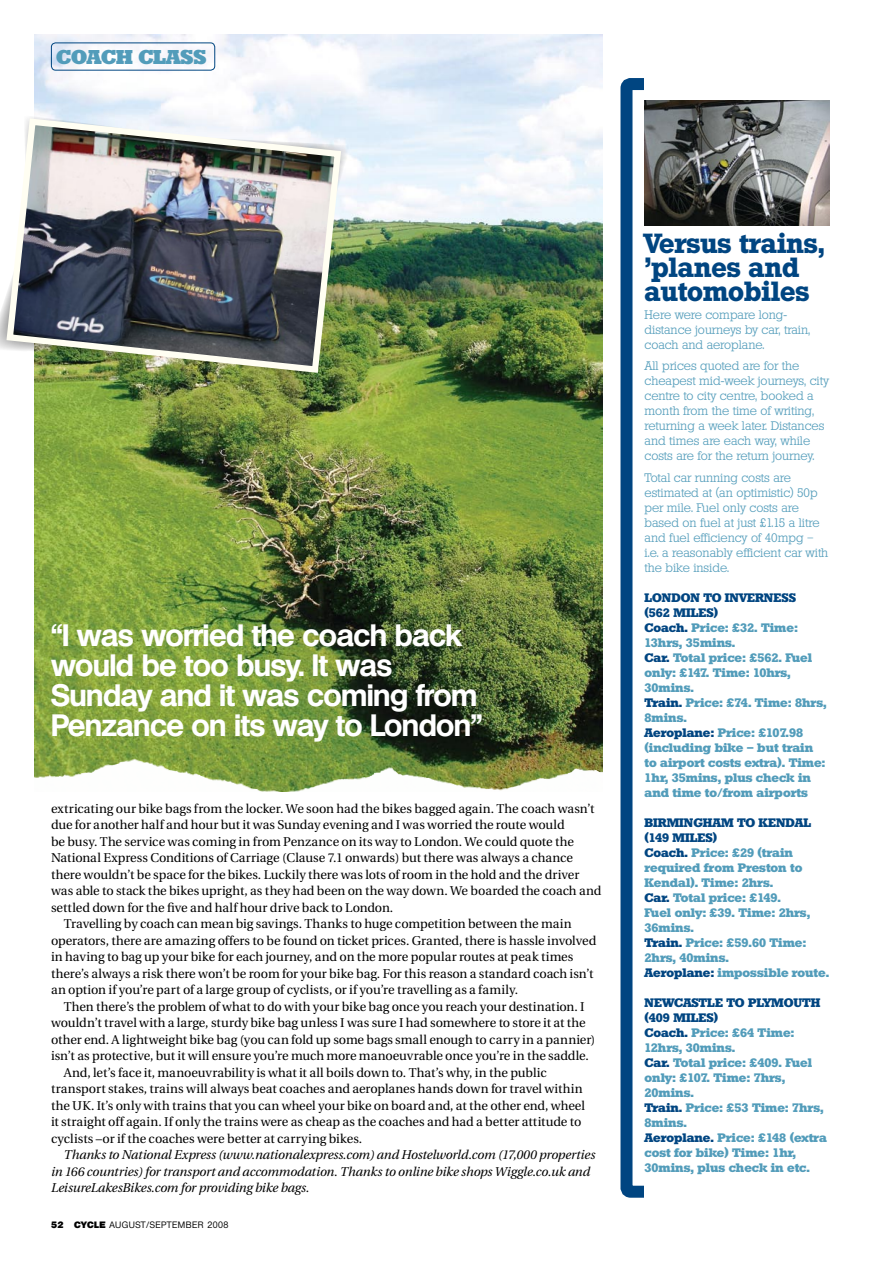
<style>
.page{position:relative;width:893px;height:1263px;background:#fff}
.page>*{position:absolute;margin:0;border:0;box-sizing:border-box;transform-origin:0 0}
._2ndPara{font:700 30px/30px "Olympia";letter-spacing:-.02em;color:#fff}
._2ndPara-2{font:600 27px/24px "Stafford";color:#004581}
._1stPara{font:800 19.5px "Stafford";color:#529cba}
._2ndPara-3{font:12.75px/16.5px "Utopia";letter-spacing:-.005em;color:#000}
._2ndPara-4{font:italic 12.75px/16.5px "Utopia";letter-spacing:-.01em;color:#000}
._2ndPara-5{font:700 12px/15px "Stafford";color:#529cba}
._2ndPara-6{font:300 12px/15px "Stafford";color:#529cba}
._2ndPara-7{font:700 12px/15px "Stafford";color:#004581}
.t1{font:500 9px "Olympia";letter-spacing:.05em;color:#000}
.s1{font-weight:800}
.s2{color:#004581}
</style>
<div class="page">
<img style="left:34px;top:34px;width:568px;height:648px">
<img style="left:34px;top:682px;width:569px;height:110px">
<img style="left:0;top:115px;width:351px;height:264px">
<img style="left:3px;top:115px;width:341px;height:261px">
<svg style="left:620px;top:78px;width:24px;height:1120px"></svg>
<img style="left:645px;top:100px;width:184px;height:126px">
<div style="left:51px;top:43px;width:164px;height:28px;border:1px solid #004581;border-radius:4px"></div>
<p class="_1stPara" style="left:56px;top:45px;width:152px">COACH CLASS</p>
<p class="_2ndPara" style="left:51px;top:620px;width:433px">“I was worried the coach back would be too busy. It was<br>Sunday and it was coming from<br>Penzance on its way to London”</p>
<p class="_2ndPara-3" style="left:51px;top:800px;width:552px">extricating our bike bags from the locker. We soon had the bikes bagged again. The coach wasn’t due for another half and hour but it was Sunday evening and I was worried the route would<br>be busy. The service was coming in from Penzance on its way to London. We could quote the National Express Conditions of Carriage (Clause 7.1 onwards) but there was always a chance there wouldn’t be space for the bikes. Luckily there was lots of room in the hold and the driver was able to stack the bikes upright, as they had been on the way down. We boarded the coach and settled down for the five and half hour drive back to London.</p>
<p class="_2ndPara-3" style="left:51px;top:916px;width:547px;text-indent:13px">Travelling by coach can mean big savings. Thanks to huge competition between the main operators, there are amazing offers to be found on ticket prices. Granted, there is hassle involved in having to bag up your bike for each journey, and on the more popular routes at peak times there’s always a risk there won’t be room for your bike bag. For this reason a standard coach isn’t an option if you’re part of a large group of cyclists, or if you’re travelling as a family.</p>
<p class="_2ndPara-3" style="left:51px;top:998px;width:546px;text-indent:13px">Then there’s the problem of what to do with your bike bag once you reach your destination. I wouldn’t travel with a large, sturdy bike bag unless I was sure I had somewhere to store it at the other end. A lightweight bike bag (you can fold up some bags small enough to carry in a pannier) isn’t as protective, but it will ensure you’re much more manoeuvrable once you’re in the saddle.</p>
<p class="_2ndPara-3" style="left:51px;top:1064px;width:535px;text-indent:13px">And, let’s face it, manoeuvrability is what it all boils down to. That’s why, in the public transport stakes, trains will always beat coaches and aeroplanes hands down for travel within the UK. It’s only with trains that you can wheel your bike on board and, at the other end, wheel it straight off again. If only the trains were as cheap as the coaches and had a better attitude to cyclists –or if the coaches were better at carrying bikes.</p>
<p class="_2ndPara-4" style="left:51px;top:1147px;width:546px;text-indent:13px">Thanks to National Express (www.nationalexpress.com) and Hostelworld.com (17,000 properties in 166 countries) for transport and accommodation. Thanks to online bike shops Wiggle.co.uk and<br>LeisureLakesBikes.com for providing bike bags.</p>
<p class="t1" style="left:51px;top:1219px;width:179px"><span class="s1">52 CYCLE</span> AUGUST/SEPTEMBER 2008</p>
<p class="_2ndPara-2" style="left:644px;top:231px;width:182px">Versus trains, ’planes and automobiles</p>
<p class="_2ndPara-6" style="left:644px;top:307px;width:167px">Here were compare long&shy;distance journeys by car, train, coach and aeroplane.</p>
<p class="_2ndPara-6" style="left:644px;top:359px;width:186px">All prices quoted are for the cheapest mid-week journeys, city centre to city centre, booked a month from the time of writing, returning a week later. Distances and times are each way, while costs are for the return journey.</p>
<p class="_2ndPara-6" style="left:644px;top:470px;width:185px">Total car running costs are estimated at (an optimistic) 50p per mile. Fuel only costs are based on fuel at just £1.15 a litre and fuel efficiency of 40mpg – i.e. a reasonably efficient car with the bike inside.</p>
<p class="_2ndPara-7" style="left:644px;top:590px;width:153px">London to Inverness (562 miles)</p>
<p class="_2ndPara-5" style="left:644px;top:620px;width:155px"><span class="s2">Coach.</span> Price: £32. Time:<br>13hrs, 35mins.</p>
<p class="_2ndPara-5" style="left:644px;top:650px;width:169px"><span class="s2">Car.</span> Total price: £562. Fuel only: £147. Time: 10hrs,<br>30mins.</p>
<p class="_2ndPara-5" style="left:644px;top:695px;width:184px"><span class="s2">Train.</span> Price: £74. Time: 8hrs,<br>8mins.</p>
<p class="_2ndPara-5" style="left:644px;top:725px;width:182px"><span class="s2">Aeroplane:</span> Price: £107.98 (including bike – but train to airport costs extra). Time:<br>1hr, 35mins, plus check in and time to/from airports</p>
<p class="_2ndPara-7" style="left:644px;top:815px;width:160px">Birmingham to Kendal (149 miles)</p>
<p class="_2ndPara-5" style="left:644px;top:845px;width:159px"><span class="s2">Coach.</span> Price: £29 (train required from Preston to<br>Kendal). Time: 2hrs.</p>
<p class="_2ndPara-5" style="left:644px;top:890px;width:167px"><span class="s2">Car.</span> Total price: £149.<br>Fuel only: £39. Time: 2hrs,<br>36mins.</p>
<p class="_2ndPara-5" style="left:644px;top:935px;width:163px"><span class="s2">Train.</span> Price: £59.60 Time:<br>2hrs, 40mins.</p>
<p class="_2ndPara-5" style="left:644px;top:965px;width:186px"><span class="s2">Aeroplane:</span> impossible route.</p>
<p class="_2ndPara-7" style="left:644px;top:995px;width:177px">Newcastle to Plymouth (409 miles)</p>
<p class="_2ndPara-5" style="left:644px;top:1025px;width:151px"><span class="s2">Coach.</span> Price: £64 Time:<br>12hrs, 30mins.</p>
<p class="_2ndPara-5" style="left:644px;top:1055px;width:169px"><span class="s2">Car.</span> Total price: £409. Fuel only: £107. Time: 7hrs,<br>20mins.</p>
<p class="_2ndPara-5" style="left:644px;top:1100px;width:181px"><span class="s2">Train.</span> Price: £53 Time: 7hrs,<br>8mins.</p>
<p class="_2ndPara-5" style="left:644px;top:1130px;width:184px"><span class="s2">Aeroplane.</span> Price: £148 (extra cost for bike) Time: 1hr,<br>30mins, plus check in etc.</p>
</div>
